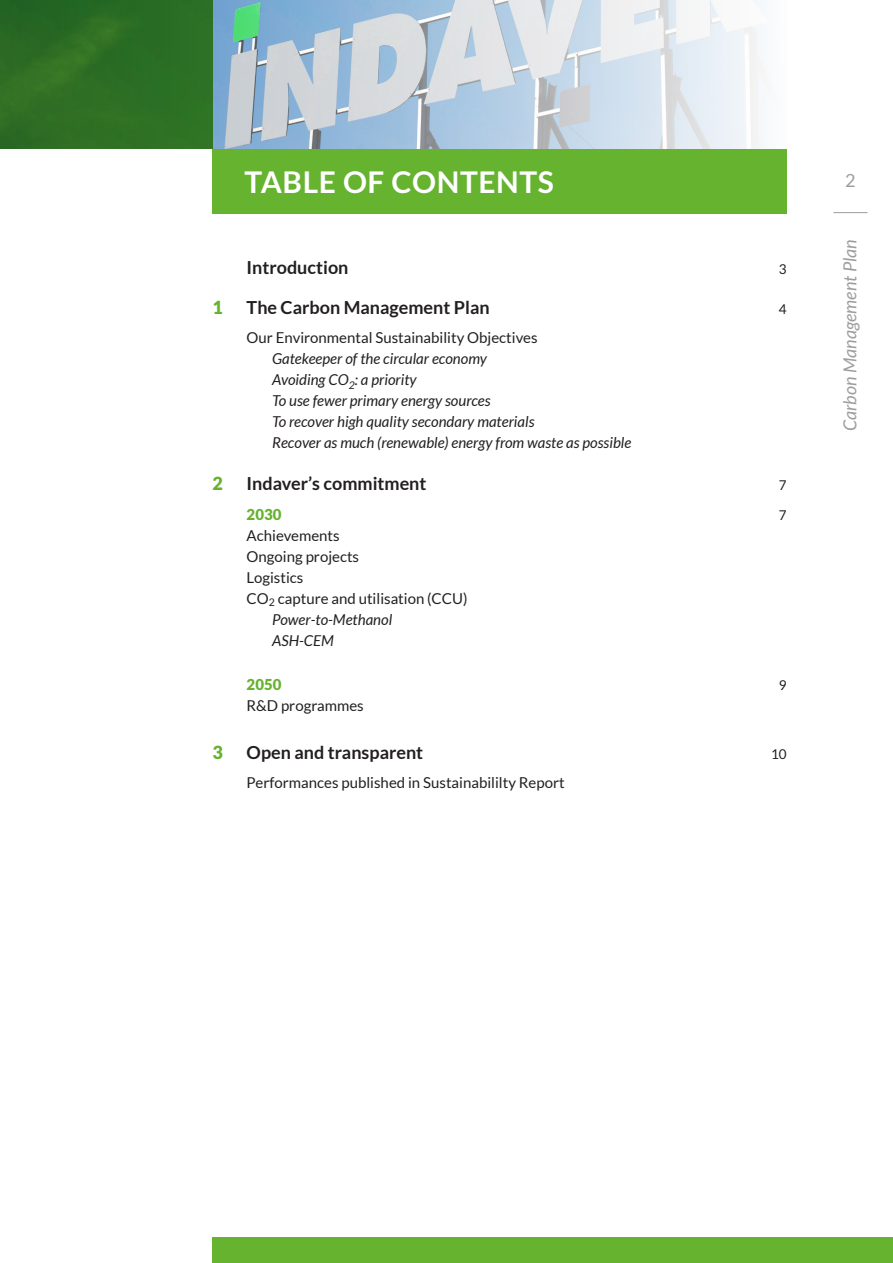
<style>
.page{position:relative;width:893px;height:1263px;background:#fff}
.page>*{position:absolute;margin:0;border:0;box-sizing:border-box;transform-origin:0 0}
.t1{font:700 30px "Lato";letter-spacing:.02em;color:#fff}
.TOC1{font:700 18px "Lato";color:#231f20}
.t2{font:italic 18px "Lato";color:#9d9d9c}
.TOC1-2{font:900 18px "Lato";color:#65b32e}
.t3{font:18px "Lato";color:#9d9d9c}
.TOC3{font:italic 15px "Lato";color:#231f20}
.TOC2{font:15px "Lato";color:#231f20}
.TOC2-2{font:900 15px "Lato";color:#65b32e}
.TOC1-3{font:13.5px "Lato";color:#231f20}
.TOC2-3{font:13.5px "Lato";color:#231f20}
</style>
<div class="page">
<hr style="left:833px;top:212px;width:34px;height:1px;background:#9d9d9c">
<div style="left:213px;top:1237px;width:680px;height:26px;background:#65b32e"></div>
<div style="left:213px;top:149px;width:574px;height:65px;background:#65b32e"></div>
<img style="left:213px;top:0;width:546px;height:149px">
<div style="left:0;top:0;width:213px;height:149px;background:#2c6f24"></div>
<p class="t1" style="left:244px;top:165px;width:311px">TABLE OF CONTENTS</p>
<p class="TOC1" style="left:247px;top:257px;width:103px">Introduction</p>
<p class="TOC1-3" style="left:779px;top:261px;width:9px">3</p>
<p class="TOC1-2" style="left:213px;top:296px;width:12px">1</p>
<p class="TOC1" style="left:247px;top:297px;width:245px">The Carbon Management Plan</p>
<p class="TOC1-3" style="left:779px;top:301px;width:9px">4</p>
<p class="TOC2" style="left:247px;top:329px;width:292px">Our Environmental Sustainability Objectives</p>
<p class="TOC3" style="left:272px;top:350px;width:216px">Gatekeeper of the circular economy</p>
<p class="TOC3" style="left:272px;top:371px;width:146px">Avoiding CO<sub>2</sub>: a priority</p>
<p class="TOC3" style="left:272px;top:392px;width:220px">To use fewer primary energy sources</p>
<p class="TOC3" style="left:272px;top:413px;width:264px">To recover high quality secondary materials</p>
<p class="TOC3" style="left:272px;top:434px;width:361px">Recover as much (renewable) energy from waste as possible</p>
<p class="TOC1-2" style="left:213px;top:473px;width:12px">2</p>
<p class="TOC1" style="left:247px;top:473px;width:181px">Indaver’s commitment</p>
<p class="TOC1-3" style="left:779px;top:478px;width:9px">7</p>
<p class="TOC2-2" style="left:247px;top:505px;width:36px">2030</p>
<p class="TOC2-3" style="left:779px;top:507px;width:9px">7</p>
<p class="TOC2" style="left:247px;top:527px;width:95px">Achievements</p>
<p class="TOC2" style="left:247px;top:548px;width:114px">Ongoing projects</p>
<p class="TOC2" style="left:247px;top:569px;width:58px">Logistics</p>
<p class="TOC2" style="left:247px;top:590px;width:222px">CO<sub>2</sub> capture and utilisation (CCU)</p>
<p class="TOC3" style="left:272px;top:611px;width:122px">Power-to-Methanol</p>
<p class="TOC3" style="left:272px;top:632px;width:63px">ASH-CEM</p>
<p class="TOC2-2" style="left:247px;top:675px;width:36px">2050</p>
<p class="TOC2-3" style="left:779px;top:677px;width:9px">9</p>
<p class="TOC2" style="left:247px;top:697px;width:119px">R&amp;D programmes</p>
<p class="TOC1-2" style="left:213px;top:742px;width:12px">3</p>
<p class="TOC1" style="left:247px;top:742px;width:178px">Open and transparent</p>
<p class="TOC1-3" style="left:771px;top:746px;width:17px">10</p>
<p class="TOC2" style="left:247px;top:775px;width:320px">Performances published in Sustainabililty Report</p>
<p class="t3" style="left:845px;top:171px;width:12px">2</p>
<p class="t2" style="left:840px;top:431px;width:193px;rotate:-90deg">Carbon Management Plan</p>
</div>
